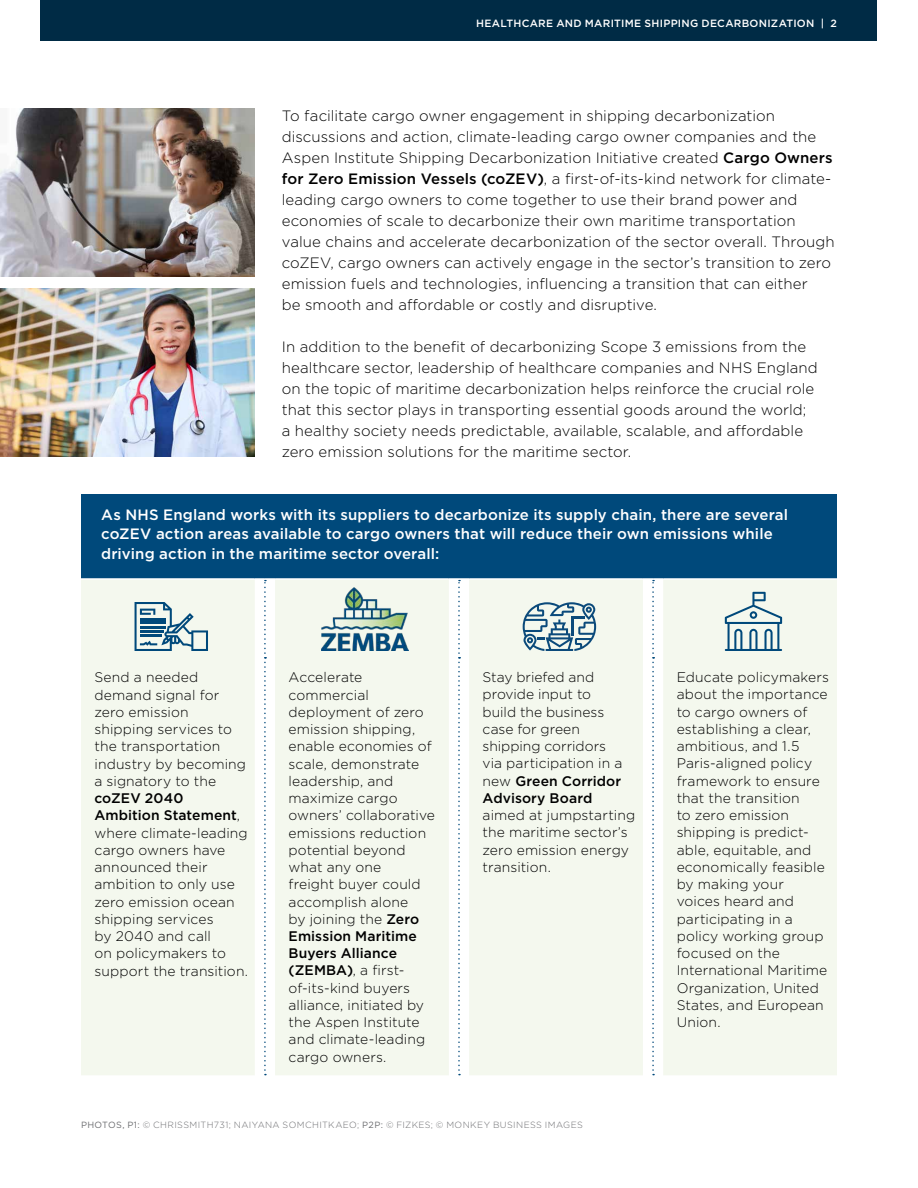
<style>
.page{position:relative;width:918px;height:1188px;background:#fff}
.page>*{position:absolute;margin:0;border:0;box-sizing:border-box;transform-origin:0 0}
.t1{font:300 15px/21px "Gotham";letter-spacing:.005em;color:#000}
.t2{font:500 15px/19.5px "Gotham";letter-spacing:.01em;color:#fff}
.t3{font:300 13.8px/17.2px "Gotham";letter-spacing:.005em;color:#000}
.t4{font:500 10.5px "Gotham";letter-spacing:.03em;color:#fff}
.t5{font:300 9px "Gotham";letter-spacing:.04em;color:#6d6e71}
.s1{font-weight:500}
.s2{font-weight:400}
</style>
<div class="page">
<div style="left:40px;top:0;width:838px;height:40px;background:#002b45"></div>
<div style="left:81px;top:494px;width:756px;height:85px;background:#00497b"></div>
<div style="left:81px;top:580px;width:756px;height:495px;background:#f4f8ee"></div>
<hr style="left:81px;top:578px;width:174px;height:2px;background:#fff">
<svg style="left:255px;top:578px;width:20px;height:497px"></svg>
<hr style="left:275px;top:578px;width:174px;height:2px;background:#fff">
<svg style="left:449px;top:578px;width:20px;height:497px"></svg>
<hr style="left:469px;top:578px;width:174px;height:2px;background:#fff">
<svg style="left:643px;top:578px;width:20px;height:497px"></svg>
<hr style="left:663px;top:578px;width:174px;height:2px;background:#fff">
<svg style="left:135px;top:602px;width:73px;height:49px"></svg>
<img style="left:322px;top:588px;width:87px;height:63px">
<svg style="left:523px;top:602px;width:73px;height:49px"></svg>
<svg style="left:725px;top:592px;width:57px;height:59px"></svg>
<img style="left:0;top:108px;width:255px;height:169px">
<img style="left:0;top:288px;width:255px;height:169px">
<p class="t4" style="left:476px;top:16px;width:362px">HEALTHCARE AND MARITIME SHIPPING DECARBONIZATION | 2</p>
<p class="t1" style="left:282px;top:105px;width:554px">To facilitate cargo owner engagement in shipping decarbonization discussions and action, climate-leading cargo owner companies and the Aspen Institute Shipping Decarbonization Initiative created <span class="s1">Cargo Owners for Zero Emission Vessels (coZEV)</span>, a first-of-its-kind network for climate&shy;leading cargo owners to come together to use their brand power and economies of scale to decarbonize their own maritime transportation value chains and accelerate decarbonization of the sector overall. Through coZEV, cargo owners can actively engage in the sector’s transition to zero emission fuels and technologies, influencing a transition that can either<br>be smooth and affordable or costly and disruptive.</p>
<p class="t1" style="left:282px;top:336px;width:538px">In addition to the benefit of decarbonizing Scope 3 emissions from the healthcare sector, leadership of healthcare companies and NHS England on the topic of maritime decarbonization helps reinforce the crucial role that this sector plays in transporting essential goods around the world; a healthy society needs predictable, available, scalable, and affordable zero emission solutions for the maritime sector.</p>
<p class="t2" style="left:101px;top:505px;width:688px">As NHS England works with its suppliers to decarbonize its supply chain, there are several coZEV action areas available to cargo owners that will reduce their own emissions while driving action in the maritime sector overall:</p>
<p class="t3" style="left:94px;top:668px;width:153px">Send a needed demand signal for zero emission shipping services to the transportation industry by becoming a signatory to the</p>
<p class="t3" style="left:94px;top:789px;width:155px"><span class="s1">coZEV 2040<br>Ambition Statement</span>, where climate-leading cargo owners have announced their ambition to only use zero emission ocean shipping services<br>by 2040 and call<br>on policymakers to support the transition.</p>
<p class="t3" style="left:289px;top:668px;width:148px">Accelerate commercial deployment of zero emission shipping, enable economies of scale, demonstrate leadership, and maximize cargo owners’ collaborative emissions reduction potential beyond what any one<br>freight buyer could accomplish alone<br>by joining the <span class="s1">Zero<br>Emission Maritime<br>Buyers Alliance (ZEMBA)</span>, a first&shy;of-its-kind buyers alliance, initiated by the Aspen Institute and climate-leading cargo owners.</p>
<p class="t3" style="left:483px;top:668px;width:141px">Stay briefed and provide input to build the business case for green shipping corridors via participation in a new <span class="s1">Green Corridor<br>Advisory Board</span></p>
<p class="t3" style="left:483px;top:806px;width:154px">aimed at jumpstarting the maritime sector’s zero emission energy transition.</p>
<p class="t5" style="left:81px;top:1119px;width:503px"><span class="s2">PHOTOS, P1:</span> © CHRISSMITH731; NAIYANA SOMCHITKAEO; <span class="s2">P2P:</span> © FIZKES; © MONKEY BUSINESS IMAGES</p>
<p class="t3" style="left:677px;top:668px;width:154px">Educate policymakers about the importance to cargo owners of establishing a clear, ambitious, and 1.5<br>Paris-aligned policy framework to ensure that the transition<br>to zero emission shipping is predict&shy;able, equitable, and economically feasible by making your voices heard and participating in a policy working group focused on the<br>International Maritime<br>Organization, United<br>States, and European<br>Union.</p>
</div>
